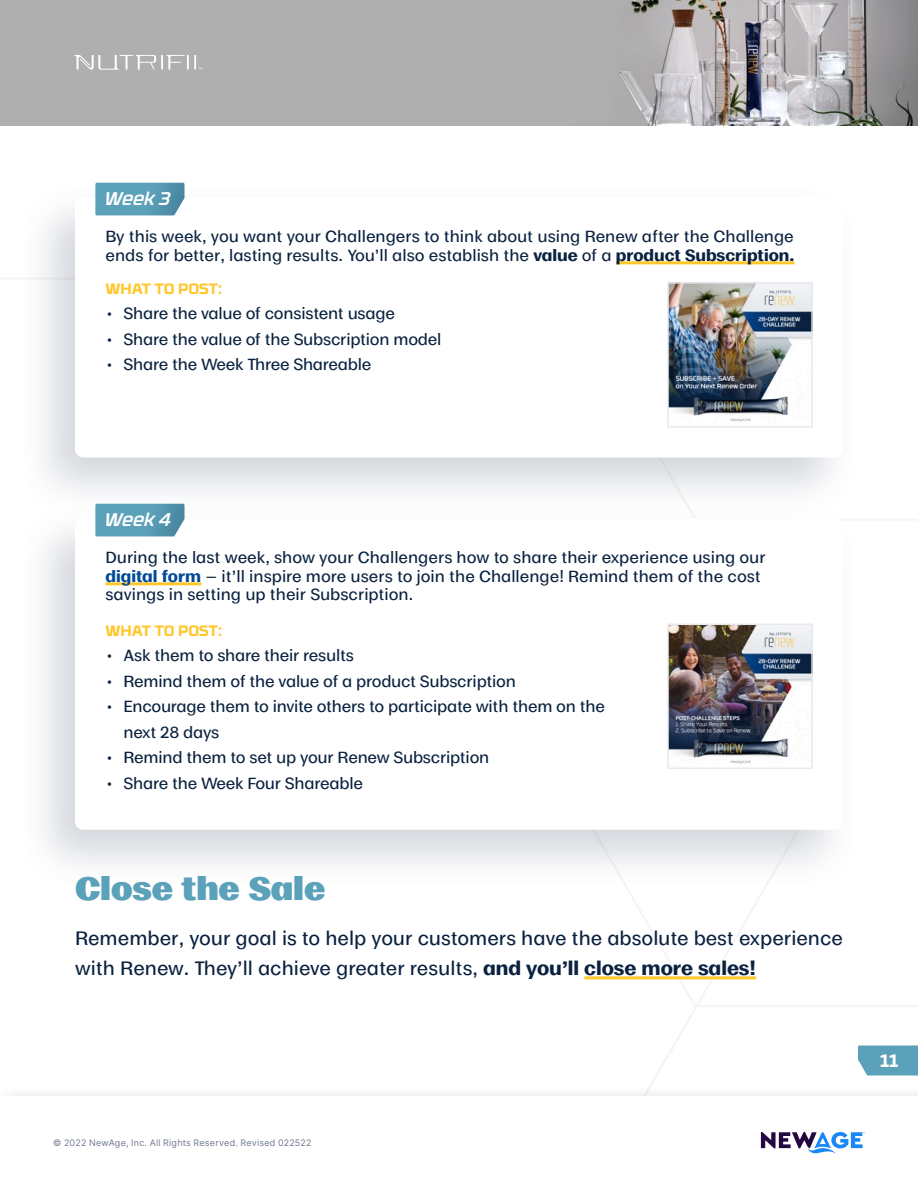
<style>
.page{position:relative;width:918px;height:1188px;background:#fff}
.page>*{position:absolute;margin:0;border:0;box-sizing:border-box;transform-origin:0 0}
.t1{font:900 30px "Moriston";color:#5ba1ba}
.t2{font:18.3px "RB No 3.1 Medium Italic RB No 3.1 Medium.vfb";color:#fff}
.t3{font:500 18px/30px "Moriston";color:#0a2240}
.t4{font:700 18px "RB No 3.1";color:#fff}
.t5{font:500 15px/18.6px "Moriston";letter-spacing:-.015em;color:#0a2240}
.t6{font:700 15px "RB No 3.1";letter-spacing:-.005em;color:#ffc72a}
.t7{font:9px "Inter";letter-spacing:.025em;color:#6d778c}
.s1{font-weight:700}
.s2{font-weight:400}
.s3{font-weight:700;color:#004a97}
</style>
<div class="page">
<img style="left:0;top:0;width:918px;height:126px">
<svg style="left:75px;top:55px;width:127px;height:15px;background:#c0c0c0"></svg>
<div style="left:18px;top:183px;width:841px;height:333px;background:#6d778c;opacity:.3"></div>
<div style="left:75px;top:197px;width:768px;height:260px;background:#fff;border-radius:8px"></div>
<div style="left:18px;top:504px;width:841px;height:385px;background:#6d778c;opacity:.3"></div>
<div style="left:75px;top:518px;width:768px;height:312px;background:#fff;border-radius:8px"></div>
<hr style="left:616px;top:261px;width:178px;height:3px;background:#ffc72a">
<hr style="left:106px;top:582px;width:95px;height:3px;background:#ffc72a">
<img style="left:670px;top:285px;width:140px;height:137px">
<div style="left:667px;top:282px;width:146px;height:146px;border:2px solid #e6e8ed"></div>
<img style="left:670px;top:627px;width:140px;height:137px">
<div style="left:667px;top:624px;width:146px;height:145px;border:2px solid #e6e8ed"></div>
<svg style="left:95px;top:183px;width:90px;height:32px;background:#5e9fb7"></svg>
<svg style="left:95px;top:504px;width:90px;height:32px;background:#5e9fb7"></svg>
<hr style="left:584px;top:976px;width:172px;height:3px;background:#ffc72a">
<div style="left:0;top:1084px;width:918px;height:104px;background:#fafafa"></div>
<div style="left:0;top:1096px;width:918px;height:92px;background:#fff"></div>
<svg style="left:761px;top:1132px;width:104px;height:22px"></svg>
<svg style="left:858px;top:1046px;width:60px;height:30px;background:#64a6bd"></svg>
<p class="t2" style="left:105px;top:185px;width:68px">Week 3</p>
<p class="t5" style="left:106px;top:226px;width:690px">By this week, you want your Challengers to think about using Renew after the Challenge ends for better, lasting results. You’ll also establish the <span class="s1">value</span> of a <span class="s1">product Subscription.</span></p>
<p class="t6" style="left:106px;top:276px;width:118px">WHAT TO POST:</p>
<p class="t5" style="left:106px;top:303px;width:291px"><span class="s2">•</span> Share the value of consistent usage</p>
<p class="t5" style="left:106px;top:329px;width:338px"><span class="s2">•</span> Share the value of the Subscription model</p>
<p class="t5" style="left:106px;top:354px;width:267px"><span class="s2">•</span> Share the Week Three Shareable</p>
<p class="t2" style="left:105px;top:506px;width:68px">Week 4</p>
<p class="t5" style="left:106px;top:547px;width:662px">During the last week, show your Challengers how to share their experience using our <span class="s3">digital form</span> — it’ll inspire more users to join the Challenge! Remind them of the cost savings in setting up their Subscription.</p>
<p class="t6" style="left:106px;top:618px;width:118px">WHAT TO POST:</p>
<p class="t5" style="left:106px;top:645px;width:250px"><span class="s2">•</span> Ask them to share their results</p>
<p class="t5" style="left:106px;top:671px;width:412px"><span class="s2">•</span> Remind them of the value of a product Subscription</p>
<p class="t5" style="left:124px;top:693px;width:483px;line-height:25.5px;text-indent:-18px"><span class="s2">•</span> Encourage them to invite others to participate with them on the next 28 days</p>
<p class="t5" style="left:106px;top:747px;width:385px"><span class="s2">•</span> Remind them to set up your Renew Subscription</p>
<p class="t5" style="left:106px;top:773px;width:259px"><span class="s2">•</span> Share the Week Four Shareable</p>
<h1 class="t1" style="left:75px;top:865px;width:252px">Close the Sale</h1>
<p class="t3" style="left:75px;top:922px;width:769px">Remember, your goal is to help your customers have the absolute best experience with Renew. They’ll achieve greater results, <span class="s1">and you’ll close more sales!</span></p>
<p class="t7" style="left:53px;top:1136px;width:260px">© 2022 NewAge, Inc. All Rights Reserved. Revised 022522</p>
<p class="t4" style="left:881px;top:1046px;width:19px">11</p>
</div>
